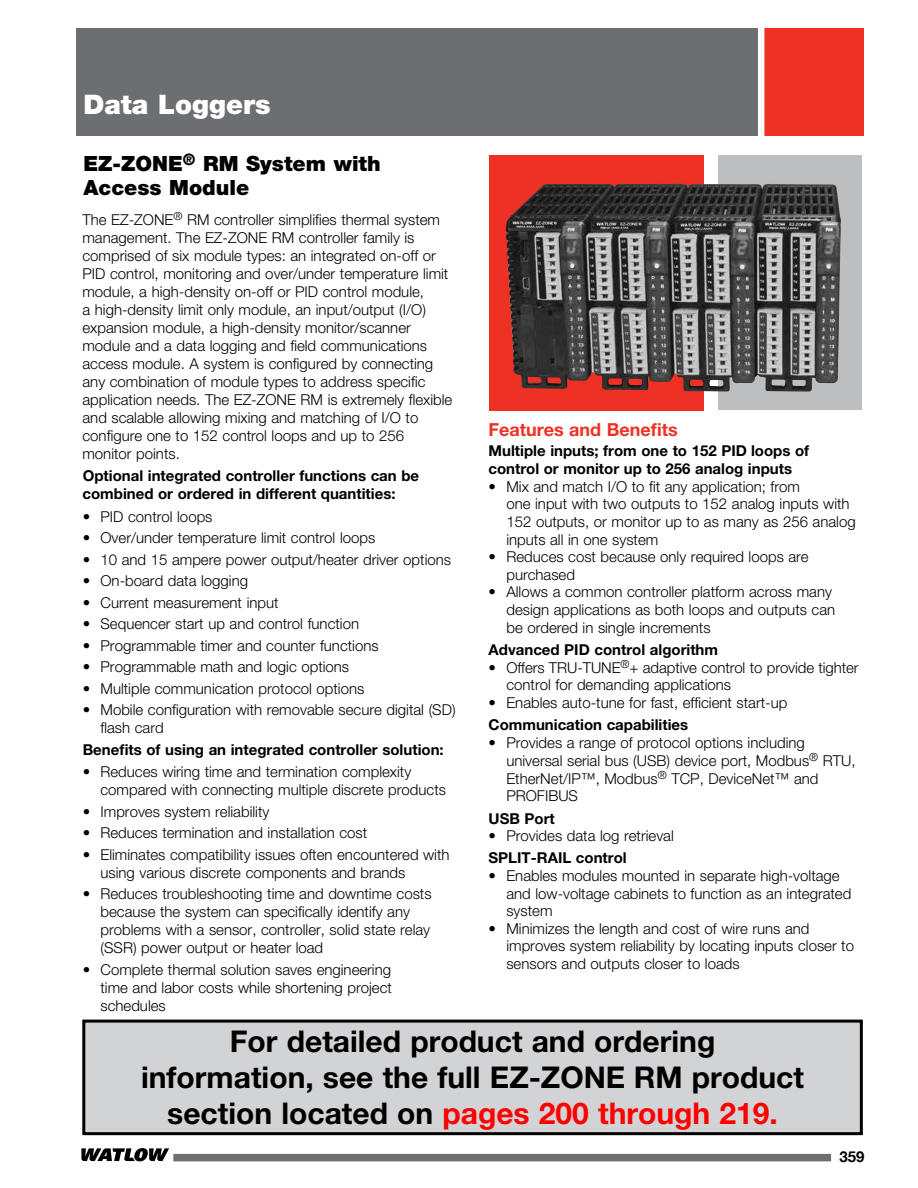
<style>
.page{position:relative;width:918px;height:1188px;background:#fff}
.page>*{position:absolute;margin:0;border:0;box-sizing:border-box;transform-origin:0 0}
.t1{font:700 30px/36px "Helvetica Neue LT Std";color:#000;text-align:center}
.t2{font:900 27px "Helvetica Neue LT Std";color:#fff}
.t3{font:900 21px/24px "Helvetica Neue LT Std";color:#000}
.t4{font:700 18px "Helvetica Neue LT Std";color:#ee3124}
.t5{font:300 15px/18px "Helvetica Neue LT Std";color:#000}
.t6{font:700 15px/18px "Helvetica Neue LT Std";color:#000}
.t7{font:700 15px "Helvetica Neue";color:#000}
.s1{color:#f00}
</style>
<div class="page">
<div style="left:76px;top:28px;width:682px;height:108px;background:#6d6e71"></div>
<div style="left:764px;top:28px;width:100px;height:108px;background:#ee3124"></div>
<div style="left:173px;top:1154px;width:658px;height:7px;background:#6d6e71"></div>
<svg style="left:81px;top:1148px;width:88px;height:13px"></svg>
<svg style="left:718px;top:155px;width:144px;height:255px"></svg>
<svg style="left:489px;top:155px;width:215px;height:255px"></svg>
<img style="left:506px;top:184px;width:152px;height:100px">
<div style="left:84px;top:1021px;width:777px;height:113px;background:#d1d3d4"></div>
<div style="left:82px;top:1020px;width:781px;height:115px;border:3px solid #000"></div>
<h2 class="t2" style="left:83px;top:88px;width:189px">Data Loggers</h2>
<h3 class="t3" style="left:83px;top:151px;width:299px">EZ-ZONE<sup>®</sup> RM System with<br>Access Module</h3>
<p class="t5" style="left:82px;top:210px;width:371px">The EZ-ZONE<sup>®</sup> RM controller simplifies thermal system management. The EZ-ZONE RM controller family is comprised of six module types: an integrated on-off or PID control, monitoring and over/under temperature limit module, a high-density on-off or PID control module,<br>a high-density limit only module, an input/output (I/O) expansion module, a high-density monitor/scanner module and a data logging and field communications access module. A system is configured by connecting any combination of module types to address specific application needs. The EZ-ZONE RM is extremely flexible and scalable allowing mixing and matching of I/O to configure one to 152 control loops and up to 256 monitor points.</p>
<p class="t6" style="left:82px;top:467px;width:338px">Optional integrated controller functions can be combined or ordered in different quantities:</p>
<p class="t5" style="left:83px;top:507px;width:131px">• PID control loops</p>
<p class="t5" style="left:83px;top:529px;width:294px">• Over/under temperature limit control loops</p>
<p class="t5" style="left:83px;top:550px;width:370px">• 10 and 15 ampere power output/heater driver options</p>
<p class="t5" style="left:83px;top:572px;width:167px">• On-board data logging</p>
<p class="t5" style="left:83px;top:593px;width:197px">• Current measurement input</p>
<p class="t5" style="left:83px;top:615px;width:278px">• Sequencer start up and control function</p>
<p class="t5" style="left:83px;top:636px;width:297px">• Programmable timer and counter functions</p>
<p class="t5" style="left:83px;top:658px;width:268px">• Programmable math and logic options</p>
<p class="t5" style="left:83px;top:679px;width:283px">• Multiple communication protocol options</p>
<p class="t5" style="left:101px;top:701px;width:357px;text-indent:-18px">• Mobile configuration with removable secure digital (SD) flash card</p>
<p class="t6" style="left:83px;top:740px;width:363px">Benefits of using an integrated controller solution:</p>
<p class="t5" style="left:101px;top:763px;width:347px;text-indent:-18px">• Reduces wiring time and termination complexity compared with connecting multiple discrete products</p>
<p class="t5" style="left:83px;top:802px;width:188px">• Improves system reliability</p>
<p class="t5" style="left:83px;top:824px;width:286px">• Reduces termination and installation cost</p>
<p class="t5" style="left:101px;top:845px;width:351px;text-indent:-18px">• Eliminates compatibility issues often encountered with using various discrete components and brands</p>
<p class="t5" style="left:101px;top:885px;width:333px;text-indent:-18px">• Reduces troubleshooting time and downtime costs because the system can specifically identify any problems with a sensor, controller, solid state relay (SSR) power output or heater load</p>
<p class="t5" style="left:101px;top:960px;width:293px;text-align:justify;text-indent:-18px">• Complete thermal solution saves engineering time and labor costs while shortening project schedules</p>
<p class="t4" style="left:488px;top:418px;width:191px">Features and Benefits</p>
<p class="t6" style="left:488px;top:442px;width:322px">Multiple inputs; from one to 152 PID loops of control or monitor up to 256 analog inputs</p>
<p class="t5" style="left:506px;top:477px;width:351px;text-indent:-18px">• Mix and match I/O to fit any application; from<br>one input with two outputs to 152 analog inputs with 152 outputs, or monitor up to as many as 256 analog inputs all in one system</p>
<p class="t5" style="left:506px;top:548px;width:304px;text-indent:-18px">• Reduces cost because only required loops are purchased</p>
<p class="t5" style="left:506px;top:583px;width:330px;text-indent:-18px">• Allows a common controller platform across many design applications as both loops and outputs can be ordered in single increments</p>
<p class="t6" style="left:489px;top:640px;width:231px">Advanced PID control algorithm</p>
<p class="t5" style="left:506px;top:658px;width:354px;text-indent:-18px">• Offers TRU-TUNE<sup>®</sup>+ adaptive control to provide tighter control for demanding applications</p>
<p class="t5" style="left:488px;top:693px;width:301px">• Enables auto-tune for fast, efficient start-up</p>
<p class="t6" style="left:489px;top:716px;width:201px">Communication capabilities</p>
<p class="t5" style="left:506px;top:733px;width:351px;text-indent:-18px">• Provides a range of protocol options including universal serial bus (USB) device port, Modbus<sup>®</sup> RTU, EtherNet/IP™, Modbus<sup>®</sup> TCP, DeviceNet™ and PROFIBUS</p>
<p class="t6" style="left:489px;top:809px;width:68px">USB Port</p>
<p class="t5" style="left:488px;top:827px;width:187px">• Provides data log retrieval</p>
<p class="t6" style="left:489px;top:849px;width:140px">SPLIT-RAIL control</p>
<p class="t5" style="left:506px;top:866px;width:346px;text-indent:-18px">• Enables modules mounted in separate high-voltage and low-voltage cabinets to function as an integrated system</p>
<p class="t5" style="left:506px;top:919px;width:349px;text-indent:-18px">• Minimizes the length and cost of wire runs and improves system reliability by locating inputs closer to sensors and outputs closer to loads</p>
<h1 class="t1" style="left:141px;top:1023px;width:664px">For detailed product and ordering information, see the full EZ-ZONE RM product section located on <span class="s1">pages 200 through 219.</span></h1>
<p class="t7" style="left:840px;top:1147px;width:27px">359</p>
</div>
